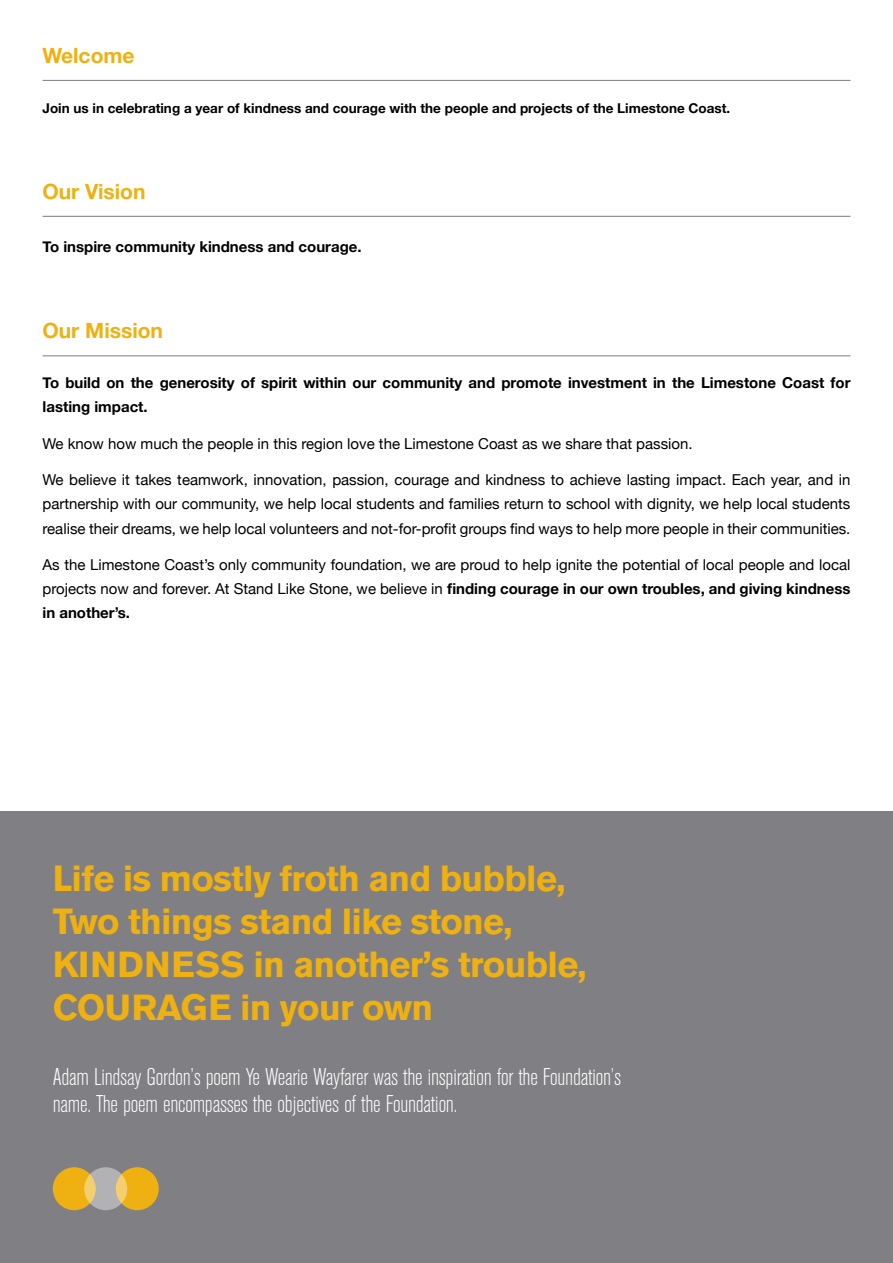
<style>
.page{position:relative;width:893px;height:1263px;background:#fff}
.page>*{position:absolute;margin:0;border:0;box-sizing:border-box;transform-origin:0 0}
.t1{font:700 36px/43.2px "Akzidenz Grotesk BE";letter-spacing:-.02em;color:#eeb111}
.t2{font:300 condensed 24px/27px "Akzidenz Grotesk BE";letter-spacing:-.01em;color:#fff}
.t3{font:700 21px "Helvetica Neue";color:#eeb111}
.t4{font:15px/24px "Helvetica Neue";color:#000;text-align:justify}
.t5{font:700 15px/24px "Helvetica Neue";color:#000}
.t6{font:700 13.5px "Helvetica Neue";color:#000}
.s1{font-weight:700}
</style>
<div class="page">
<hr style="left:43px;top:80px;width:807px;height:1px;background:#807b80">
<hr style="left:43px;top:216px;width:807px;height:1px;background:#807b80">
<hr style="left:43px;top:355px;width:807px;height:1px;background:#807b80">
<div style="left:0;top:811px;width:893px;height:452px;background:#807f83"></div>
<div style="left:116px;top:1167px;width:43px;height:43px;background:#eeb111;border-radius:50%"></div>
<div style="left:53px;top:1167px;width:43px;height:43px;background:#eeb111;border-radius:50%"></div>
<svg style="left:84px;top:1167px;width:43px;height:43px"></svg>
<h3 class="t3" style="left:43px;top:39px;width:94px">Welcome</h3>
<p class="t6" style="left:43px;top:97px;width:689px">Join us in celebrating a year of kindness and courage with the people and projects of the Limestone Coast.</p>
<h3 class="t3" style="left:43px;top:175px;width:105px">Our Vision</h3>
<p class="t5" style="left:43px;top:235px;width:321px">To inspire community kindness and courage.</p>
<h3 class="t3" style="left:43px;top:314px;width:122px">Our Mission</h3>
<p class="t5" style="left:43px;top:371px;width:809px">To build on the generosity of spirit within our community and promote investment in the Limestone Coast for lasting impact.</p>
<p class="t4" style="left:43px;top:432px;width:652px">We know how much the people in this region love the Limestone Coast as we share that passion.</p>
<p class="t4" style="left:43px;top:469px;width:809px">We believe it takes teamwork, innovation, passion, courage and kindness to achieve lasting impact. Each year, and in partnership with our community, we help local students and families return to school with dignity, we help local students realise their dreams, we help local volunteers and not-for-profit groups find ways to help more people in their communities.</p>
<p class="t4" style="left:43px;top:554px;width:809px">As the Limestone Coast’s only community foundation, we are proud to help ignite the potential of local people and local projects now and forever. At Stand Like Stone, we believe in <span class="s1">finding courage in our own troubles, and giving kindness in another’s.</span></p>
<h1 class="t1" style="left:53px;top:857px;width:535px">Life is mostly froth and bubble,<br>Two things stand like stone,<br>KINDNESS in another’s trouble,<br>COURAGE in your own</h1>
<h2 class="t2" style="left:53px;top:1063px;width:570px">Adam Lindsay Gordon’s poem Ye Wearie Wayfarer was the inspiration for the Foundation’s name. The poem encompasses the objectives of the Foundation.</h2>
</div>
